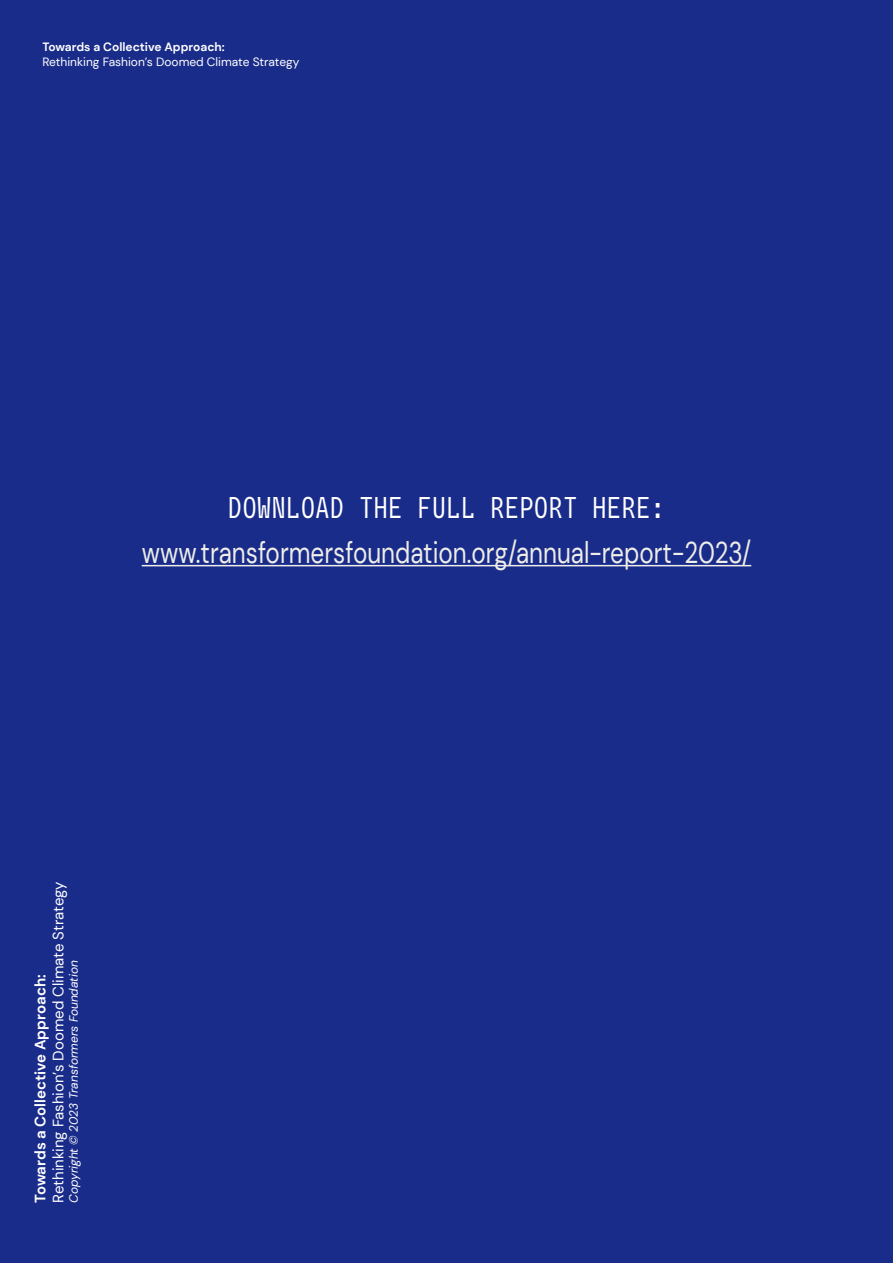
<style>
.page{position:relative;width:893px;height:1263px;background:#1a2c8a}
.page>*{position:absolute;margin:0;border:0;box-sizing:border-box;transform-origin:0 0}
.t1{font:30px "DM Sans";color:#eeede7;scale:.81 1}
.t2{font:30px "Sligoil Micro";color:#fff;scale:.81 1}
.t3{font:15px "DM Sans";color:#fff}
.t4{font:700 15px "DM Sans";color:#fff}
.t5{font:12px "DM Sans";color:#fff}
.t6{font:italic 12px "DM Sans";color:#fff}
.t7{font:700 12px "DM Sans";color:#fff}
</style>
<div class="page">
<hr style="left:142px;top:565px;width:609px;height:1px;background:#eeede7">
<p class="t7" style="left:43px;top:40px;width:184px">Towards a Collective Approach:</p>
<p class="t5" style="left:43px;top:54px;width:259px">Rethinking Fashion’s Doomed Climate Strategy</p>
<p class="t2" style="left:228px;top:488px;width:542px">DOWNLOAD THE FULL REPORT HERE:</p>
<p class="t1" style="left:142px;top:534px;width:754px">www.transformersfoundation.org/annual-report-2023/</p>
<p class="t3" style="left:49px;top:1202px;width:323px;rotate:-90deg">Rethinking Fashion’s Doomed Climate Strategy</p>
<p class="t6" style="left:66px;top:1202px;width:244px;rotate:-90deg">Copyright © 2023 Transformers Foundation</p>
<p class="t4" style="left:31px;top:1202px;width:229px;rotate:-90deg">Towards a Collective Approach:</p>
</div>
